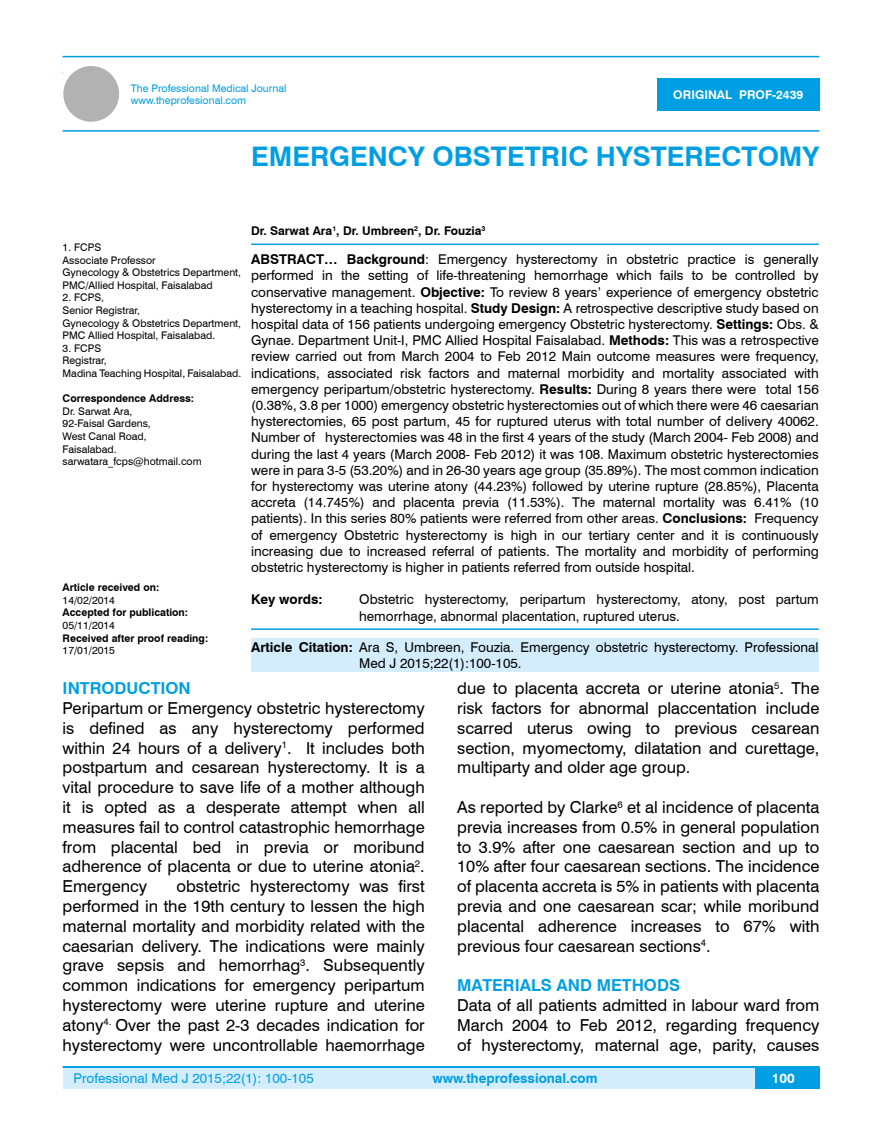
<style>
.page{position:relative;width:882px;height:1145px;background:#fff}
.page>*{position:absolute;margin:0;border:0;box-sizing:border-box;transform-origin:0 0}
.t1{font:700 27px "Swiss 721 BT";color:#009fe3}
.t2{font:16.5px/19.8px "Swiss 721 BT";color:#000;text-align:justify}
.t3{font:700 16.5px "Swiss 721 BT";color:#009fe3}
.t4{font:13.5px/16.2px "Swiss 721 BT";color:#000}
.t5{font:13.5px "Swiss 721 BT";color:#009fe3}
.t6{font:700 13.5px "Swiss 721 BT";color:#009fe3}
.t7{font:700 13.5px "Swiss 721 BT";color:#000}
.t8{font:700 13.5px "Swiss 721 BT";color:#fff}
.t9{font:700 12px "Swiss 721 BT";color:#000}
.t10{font:700 12px "Swiss 721 BT";color:#fff}
.t11{font:10.5px/12.6px "Swiss 721 BT";color:#000}
.t12{font:700 10.5px "Swiss 721 BT";color:#000}
.t13{font:10.5px/12.6px "Swiss 721 BT";color:#009fe3}
.s1{font-weight:700}
</style>
<div class="page">
<div style="left:63px;top:1067px;width:756px;height:21px;background:#d4edfc"></div>
<hr style="left:63px;top:1066px;width:756px;height:2px;background:#009fe3">
<div style="left:754px;top:1068px;width:65px;height:20px;background:#009fe3"></div>
<hr style="left:63px;top:56px;width:756px;height:1px;background:#009fe3">
<hr style="left:63px;top:130px;width:756px;height:2px;background:#009fe3">
<div style="left:63px;top:66px;width:56px;height:56px;background:#b3b2b2;border-radius:50%"></div>
<div style="left:657px;top:78px;width:162px;height:33px;background:#009fe3"></div>
<hr style="left:251px;top:243px;width:567px;height:2px;background:#009fe3">
<hr style="left:251px;top:628px;width:567px;height:2px;background:#009fe3">
<div style="left:251px;top:637px;width:567px;height:34px;background:#d4edfc"></div>
<p class="t13" style="left:131px;top:81px;width:157px">The Professional Medical Journal www.theprofesional.com</p>
<h1 class="t1" style="left:251px;top:137px;width:569px">EMERGENCY OBSTETRIC HYSTERECTOMY</h1>
<p class="t10" style="left:673px;top:87px;width:131px">ORIGINAL PROF-2439</p>
<p class="t9" style="left:251px;top:222px;width:236px">Dr. Sarwat Ara<sup>1</sup>, Dr. Umbreen<sup>2</sup>, Dr. Fouzia<sup>3</sup></p>
<p class="t11" style="left:63px;top:240px;width:180px">1. FCPS<br>Associate Professor<br>Gynecology &amp; Obstetrics Department,<br>PMC/Allied Hospital, Faisalabad</p>
<p class="t11" style="left:63px;top:291px;width:180px">2. FCPS,<br>Senior Registrar,<br>Gynecology &amp; Obstetrics Department,<br>PMC Allied Hospital, Faisalabad.</p>
<p class="t11" style="left:63px;top:341px;width:180px">3. FCPS<br>Registrar,<br>Madina Teaching Hospital, Faisalabad.</p>
<p class="t12" style="left:63px;top:391px;width:133px">Correspondence Address:</p>
<p class="t11" style="left:63px;top:404px;width:140px">Dr. Sarwat Ara,<br>92-Faisal Gardens,<br>West Canal Road,<br>Faisalabad. sarwatara_fcps@hotmail.com</p>
<p class="t4" style="left:251px;top:251px;width:569px;text-align:justify"><span class="s1">ABSTRACT… Background</span>: Emergency hysterectomy in obstetric practice is generally performed in the setting of life-threatening hemorrhage which fails to be controlled by conservative management. <span class="s1">Objective:</span> To review 8 years’ experience of emergency obstetric hysterectomy in a teaching hospital. <span class="s1">Study Design:</span> A retrospective descriptive study based on hospital data of 156 patients undergoing emergency Obstetric hysterectomy. <span class="s1">Settings:</span> Obs. &amp; Gynae. Department Unit-I, PMC Allied Hospital Faisalabad. <span class="s1">Methods:</span> This was a retrospective review carried out from March 2004 to Feb 2012 Main outcome measures were frequency, indications, associated risk factors and maternal morbidity and mortality associated with emergency peripartum/obstetric hysterectomy. <span class="s1">Results:</span> During 8 years there were total 156 (0.38%, 3.8 per 1000) emergency obstetric hysterectomies out of which there were 46 caesarian hysterectomies, 65 post partum, 45 for ruptured uterus with total number of delivery 40062.<br>Number of hysterectomies was 48 in the first 4 years of the study (March 2004- Feb 2008) and during the last 4 years (March 2008- Feb 2012) it was 108. Maximum obstetric hysterectomies were in para 3-5 (53.20%) and in 26-30 years age group (35.89%). The most common indication for hysterectomy was uterine atony (44.23%) followed by uterine rupture (28.85%), Placenta accreta (14.745%) and placenta previa (11.53%). The maternal mortality was 6.41% (10 patients). In this series 80% patients were referred from other areas. <span class="s1">Conclusions:</span> Frequency of emergency Obstetric hysterectomy is high in our tertiary center and it is continuously increasing due to increased referral of patients. The mortality and morbidity of performing obstetric hysterectomy is higher in patients referred from outside hospital.</p>
<p class="t7" style="left:251px;top:590px;width:73px">Key words:</p>
<p class="t4" style="left:359px;top:591px;width:461px">Obstetric hysterectomy, peripartum hysterectomy, atony, post partum hemorrhage, abnormal placentation, ruptured uterus.</p>
<p class="t12" style="left:63px;top:580px;width:98px">Article received on:</p>
<p class="t11" style="left:63px;top:593px;width:54px">14/02/2014</p>
<p class="t12" style="left:63px;top:605px;width:127px">Accepted for publication:</p>
<p class="t11" style="left:63px;top:618px;width:54px">05/11/2014</p>
<p class="t12" style="left:63px;top:630px;width:147px">Received after proof reading:</p>
<p class="t11" style="left:63px;top:644px;width:54px">17/01/2015</p>
<p class="t4" style="left:359px;top:638px;width:460px;text-indent:-108px"><span class="s1">Article Citation:</span> Ara S, Umbreen, Fouzia. Emergency obstetric hysterectomy. Professional<br>Med J 2015;22(1):100-105.</p>
<p class="t3" style="left:63px;top:677px;width:130px">INTRODUCTION</p>
<p class="t2" style="left:63px;top:697px;width:363px">Peripartum or Emergency obstetric hysterectomy is defined as any hysterectomy performed within 24 hours of a delivery<sup>1</sup>. It includes both postpartum and cesarean hysterectomy. It is a vital procedure to save life of a mother although it is opted as a desperate attempt when all measures fail to control catastrophic hemorrhage from placental bed in previa or moribund adherence of placenta or due to uterine atonia<sup>2</sup>.<br>Emergency</p>
<p class="t2" style="left:457px;top:678px;width:363px">due to placenta accreta or uterine atonia<sup>5</sup>. The risk factors for abnormal placcentation include scarred uterus owing to previous cesarean section, myomectomy, dilatation and curettage, multiparty and older age group.</p>
<p class="t2" style="left:457px;top:796px;width:363px">As reported by Clarke<sup>6</sup> et al incidence of placenta previa increases from 0.5% in general population to 3.9% after one caesarean section and up to 10% after four caesarean sections. The incidence of placenta accreta is 5% in patients with placenta previa and one caesarean scar; while moribund placental adherence increases to 67% with previous four caesarean sections<sup>4</sup>.</p>
<p class="t3" style="left:457px;top:974px;width:224px">MATERIALS AND METHODS</p>
<p class="t2" style="left:457px;top:994px;width:363px">Data of all patients admitted in labour ward from March 2004 to Feb 2012, regarding frequency of hysterectomy, maternal age, parity, causes</p>
<p class="t2" style="left:63px;top:876px;width:363px;text-indent:114px">obstetric hysterectomy was first performed in the 19th century to lessen the high maternal mortality and morbidity related with the caesarian delivery. The indications were mainly grave sepsis and hemorrhag<sup>3</sup>. Subsequently common indications for emergency peripartum hysterectomy were uterine rupture and uterine atony<sup>4.</sup> Over the past 2-3 decades indication for hysterectomy were uncontrollable haemorrhage</p>
<p class="t5" style="left:74px;top:1069px;width:241px">Professional Med J 2015;22(1): 100-105</p>
<p class="t6" style="left:432px;top:1069px;width:167px">www.theprofessional.com</p>
<p class="t8" style="left:771px;top:1069px;width:24px">100</p>
</div>
